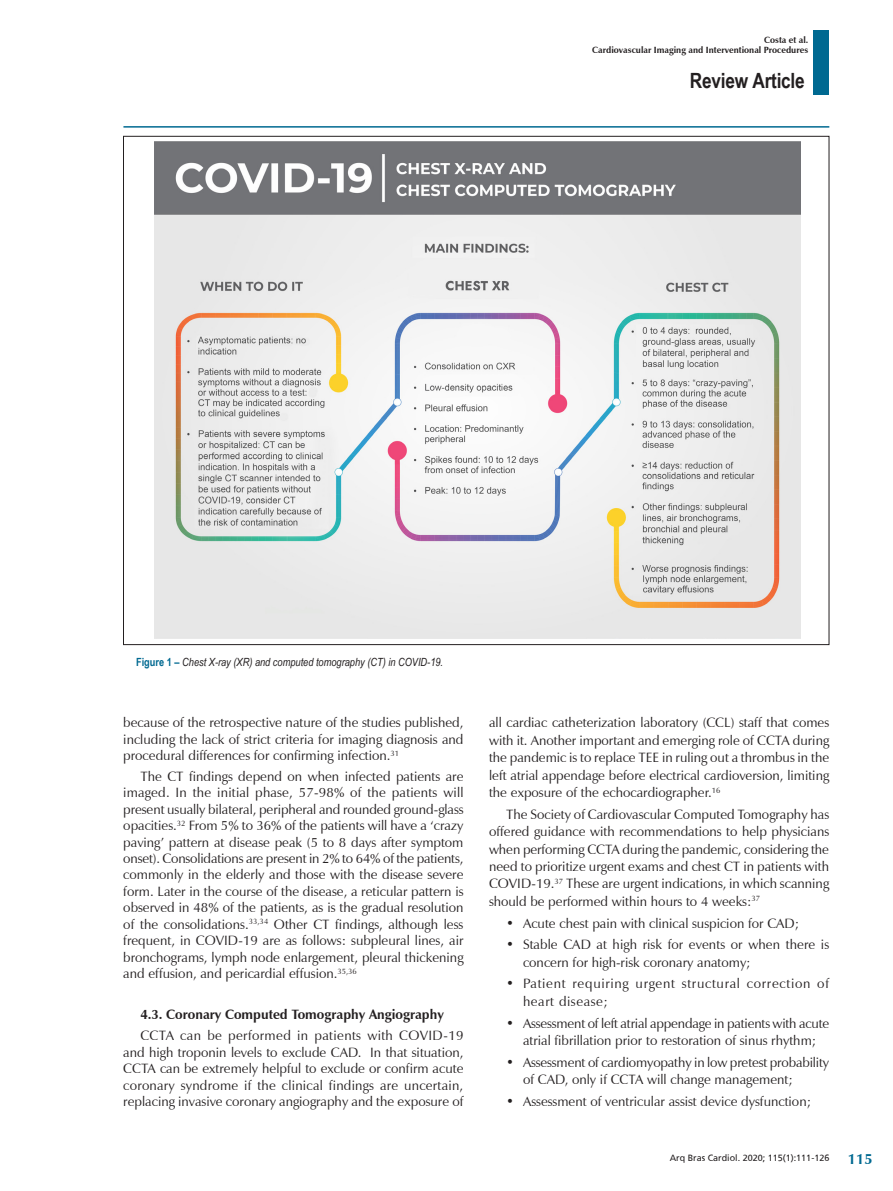
<style>
.page{position:relative;width:893px;height:1191px;background:#fff}
.page>*{position:absolute;margin:0;border:0;box-sizing:border-box;transform-origin:0 0}
.t1{font:700 21px "Arial Narrow";letter-spacing:-.01em;color:#231f20}
.t2{font:700 15px "Zapf Humanist 601 BT";color:#006991}
.t3{font:13.5px/16.5px "Zapf Humanist 601 BT";color:#231f20;text-align:justify}
.t4{font:13.5px/17.4px "Zapf Humanist 601 BT";letter-spacing:.05em;color:#231f20}
.t5{font:700 13.5px "Zapf Humanist 601 BT";color:#231f20}
.t6{font:italic 11.25px "Arial Narrow";color:#231f20}
.t7{font:700 9px/10.8px "Zapf Humanist 601 BT";color:#231f20;text-align:right}
.t8{font:9px "Frutiger";color:#231f20}
.s1{font-weight:700;font-style:normal;color:#006991}
</style>
<div class="page">
<hr style="left:123px;top:126px;width:706px;height:2px;background:#006991">
<div style="left:813px;top:30px;width:16px;height:64px;background:#006991"></div>
<img style="left:155px;top:142px;width:645px;height:496px">
<p class="t7" style="left:592px;top:34px;width:218px">Costa et al.<br>Cardiovascular Imaging and Interventional Procedures</p>
<h1 class="t1" style="left:690px;top:64px;width:116px">Review Article</h1>
<p class="t6" style="left:136px;top:654px;width:309px"><span class="s1">Figure 1 –</span> Chest X-ray (XR) and computed tomography (CT) in COVID-19.</p>
<p class="t3" style="left:123px;top:714px;width:342px">because of the retrospective nature of the studies published, including the lack of strict criteria for imaging diagnosis and procedural differences for confirming infection.<sup>31</sup></p>
<p class="t3" style="left:123px;top:768px;width:342px;text-indent:17px">The CT findings depend on when infected patients are imaged. In the initial phase, 57-98% of the patients will present usually bilateral, peripheral and rounded ground-glass opacities.<sup>32</sup> From 5% to 36% of the patients will have a ‘crazy paving’ pattern at disease peak (5 to 8 days after symptom onset). Consolidations are present in 2% to 64% of the patients, commonly in the elderly and those with the disease severe form. Later in the course of the disease, a reticular pattern is observed in 48% of the patients, as is the gradual resolution of the consolidations.<sup>33,34</sup> Other CT findings, although less frequent, in COVID-19 are as follows: subpleural lines, air bronchograms, lymph node enlargement, pleural thickening and effusion, and pericardial effusion.<sup>35,36</sup></p>
<p class="t5" style="left:140px;top:1006px;width:305px">4.3. Coronary Computed Tomography Angiography</p>
<p class="t3" style="left:123px;top:1027px;width:342px;text-indent:17px">CCTA can be performed in patients with COVID-19 and high troponin levels to exclude CAD. In that situation, CCTA can be extremely helpful to exclude or confirm acute coronary syndrome if the clinical findings are uncertain, replacing invasive coronary angiography and the exposure of</p>
<p class="t3" style="left:489px;top:714px;width:342px;line-height:17.4px">all cardiac catheterization laboratory (CCL) staff that comes with it. Another important and emerging role of CCTA during the pandemic is to replace TEE in ruling out a thrombus in the left atrial appendage before electrical cardioversion, limiting the exposure of the echocardiographer.<sup>16</sup></p>
<p class="t3" style="left:489px;top:805px;width:342px;line-height:17.4px;text-indent:17px">The Society of Cardiovascular Computed Tomography has offered guidance with recommendations to help physicians when performing CCTA during the pandemic, considering the need to prioritize urgent exams and chest CT in patients with COVID-19.<sup>37</sup> These are urgent indications, in which scanning should be performed within hours to 4 weeks:<sup>37</sup></p>
<p class="t3" style="left:506px;top:914px;width:295px">• Acute chest pain with clinical suspicion for CAD;</p>
<p class="t3" style="left:523px;top:936px;width:308px;line-height:17.4px;text-indent:-17px">• Stable CAD at high risk for events or when there is concern for high-risk coronary anatomy;</p>
<p class="t4" style="left:523px;top:975px;width:308px;text-indent:-17px">• Patient requiring urgent structural correction of heart disease;</p>
<p class="t3" style="left:506px;top:1014px;width:325px;line-height:17.4px;text-align:center">• Assessment of left atrial appendage in patients with acute atrial fibrillation prior to restoration of sinus rhythm;</p>
<p class="t3" style="left:523px;top:1053px;width:308px;line-height:17.4px;text-indent:-17px">• Assessment of cardiomyopathy in low pretest probability of CAD, only if CCTA will change management;</p>
<p class="t3" style="left:506px;top:1093px;width:307px">• Assessment of ventricular assist device dysfunction;</p>
<p class="t8" style="left:670px;top:1153px;width:161px">Arq Bras Cardiol. 2020; 115(1):111-126</p>
<p class="t2" style="left:848px;top:1149px;width:26px">115</p>
</div>
